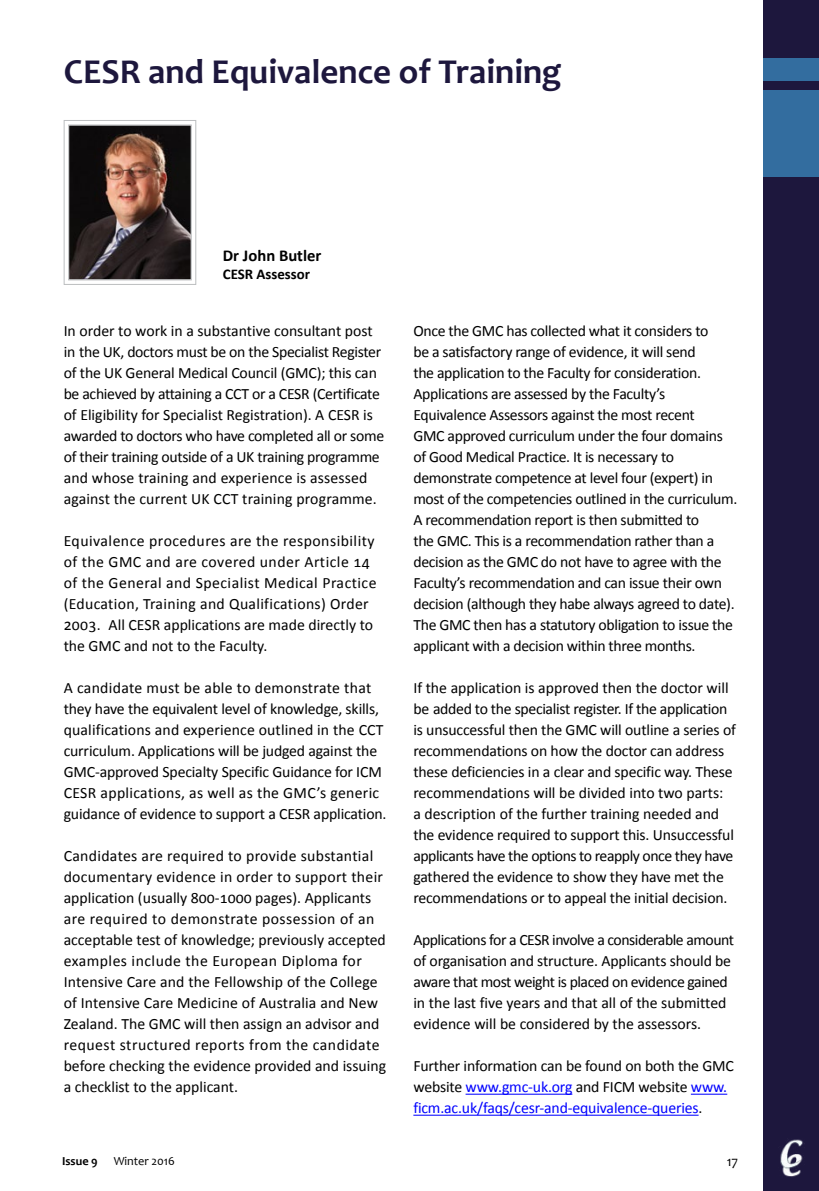
<style>
.page{position:relative;width:819px;height:1191px;background:#fff}
.page>*{position:absolute;margin:0;border:0;box-sizing:border-box;transform-origin:0 0}
.t1{font:700 35px "Candara";color:#1d173d}
.t2{font:700 16.62px "Calibri";color:#000}
.t3{font:15.75px/21px "Calibri";letter-spacing:-.01em;color:#000}
.t4{font:15.75px/21px "Calibri";letter-spacing:.01em;color:#000}
.t5{font:15.75px/21px "Calibri";letter-spacing:.02em;color:#000}
.t6{font:700 14.88px "Calibri";color:#000}
.t7{font:14px "Candara";color:#000}
.t8{font:12.25px "Candara";color:#000}
.t9{font:700 12.25px "Candara";color:#000}
.s1{color:#00f}
</style>
<div class="page">
<div style="left:763px;top:0;width:56px;height:1191px;background:#1d173d"></div>
<div style="left:763px;top:90px;width:56px;height:86px;background:#336d9f"></div>
<div style="left:763px;top:58px;width:56px;height:22px;background:#336d9f"></div>
<img style="left:780px;top:1139px;width:23px;height:38px">
<hr style="left:465px;top:1093px;width:107px;height:1px;background:#00f">
<hr style="left:690px;top:1093px;width:37px;height:1px;background:#00f">
<hr style="left:413px;top:1114px;width:285px;height:1px;background:#00f">
<img style="left:63px;top:120px;width:134px;height:165px">
<div style="left:68px;top:124px;width:124px;height:156px;border:1px solid #bcbec0"></div>
<h1 class="t1" style="left:64px;top:50px;width:499px">CESR and Equivalence of Training</h1>
<p class="t2" style="left:223px;top:245px;width:100px">Dr John Butler</p>
<p class="t6" style="left:223px;top:264px;width:89px">CESR Assessor</p>
<p class="t3" style="left:64px;top:320px;width:322px">In order to work in a substantive consultant post in the UK, doctors must be on the Specialist Register of the UK General Medical Council (GMC); this can be achieved by attaining a CCT or a CESR (Certificate of Eligibility for Specialist Registration). A CESR is awarded to doctors who have completed all or some of their training outside of a UK training programme and whose training and experience is assessed against the current UK CCT training programme.</p>
<p class="t5" style="left:64px;top:530px;width:314px">Equivalence procedures are the responsibility of the GMC and are covered under Article 14 of the General and Specialist Medical Practice (Education, Training and Qualifications) Order 2003. All CESR applications are made directly to the GMC and not to the Faculty.</p>
<p class="t3" style="left:64px;top:677px;width:324px">A candidate must be able to demonstrate that they have the equivalent level of knowledge, skills, qualifications and experience outlined in the CCT curriculum. Applications will be judged against the GMC-approved Specialty Specific Guidance for ICM CESR applications, as well as the GMC’s generic guidance of evidence to support a CESR application.</p>
<p class="t4" style="left:64px;top:845px;width:324px">Candidates are required to provide substantial documentary evidence in order to support their application (usually 800-1000 pages). Applicants are required to demonstrate possession of an acceptable test of knowledge; previously accepted examples include the European Diploma for Intensive Care and the Fellowship of the College of Intensive Care Medicine of Australia and New Zealand. The GMC will then assign an advisor and request structured reports from the candidate before checking the evidence provided and issuing a checklist to the applicant.</p>
<p class="t3" style="left:413px;top:320px;width:325px">Once the GMC has collected what it considers to<br>be a satisfactory range of evidence, it will send<br>the application to the Faculty for consideration.<br>Applications are assessed by the Faculty’s Equivalence Assessors against the most recent<br>GMC approved curriculum under the four domains of Good Medical Practice. It is necessary to demonstrate competence at level four (expert) in most of the competencies outlined in the curriculum.<br>A recommendation report is then submitted to<br>the GMC. This is a recommendation rather than a decision as the GMC do not have to agree with the Faculty’s recommendation and can issue their own decision (although they habe always agreed to date).<br>The GMC then has a statutory obligation to issue the applicant with a decision within three months.</p>
<p class="t3" style="left:413px;top:677px;width:324px">If the application is approved then the doctor will be added to the specialist register. If the application is unsuccessful then the GMC will outline a series of recommendations on how the doctor can address these deficiencies in a clear and specific way. These recommendations will be divided into two parts:<br>a description of the further training needed and the evidence required to support this. Unsuccessful applicants have the options to reapply once they have gathered the evidence to show they have met the recommendations or to appeal the initial decision.</p>
<p class="t3" style="left:413px;top:929px;width:322px">Applications for a CESR involve a considerable amount of organisation and structure. Applicants should be aware that most weight is placed on evidence gained in the last five years and that all of the submitted evidence will be considered by the assessors.</p>
<p class="t3" style="left:413px;top:1055px;width:322px">Further information can be found on both the GMC website <span class="s1">www.gmc-uk.org</span> and FICM website <span class="s1">www. ficm.ac.uk/faqs/cesr-and-equivalence-queries</span>.</p>
<p class="t9" style="left:62px;top:1152px;width:37px">Issue 9</p>
<p class="t8" style="left:114px;top:1152px;width:63px">Winter 2016</p>
<p class="t7" style="left:726px;top:1152px;width:13px">17</p>
</div>
